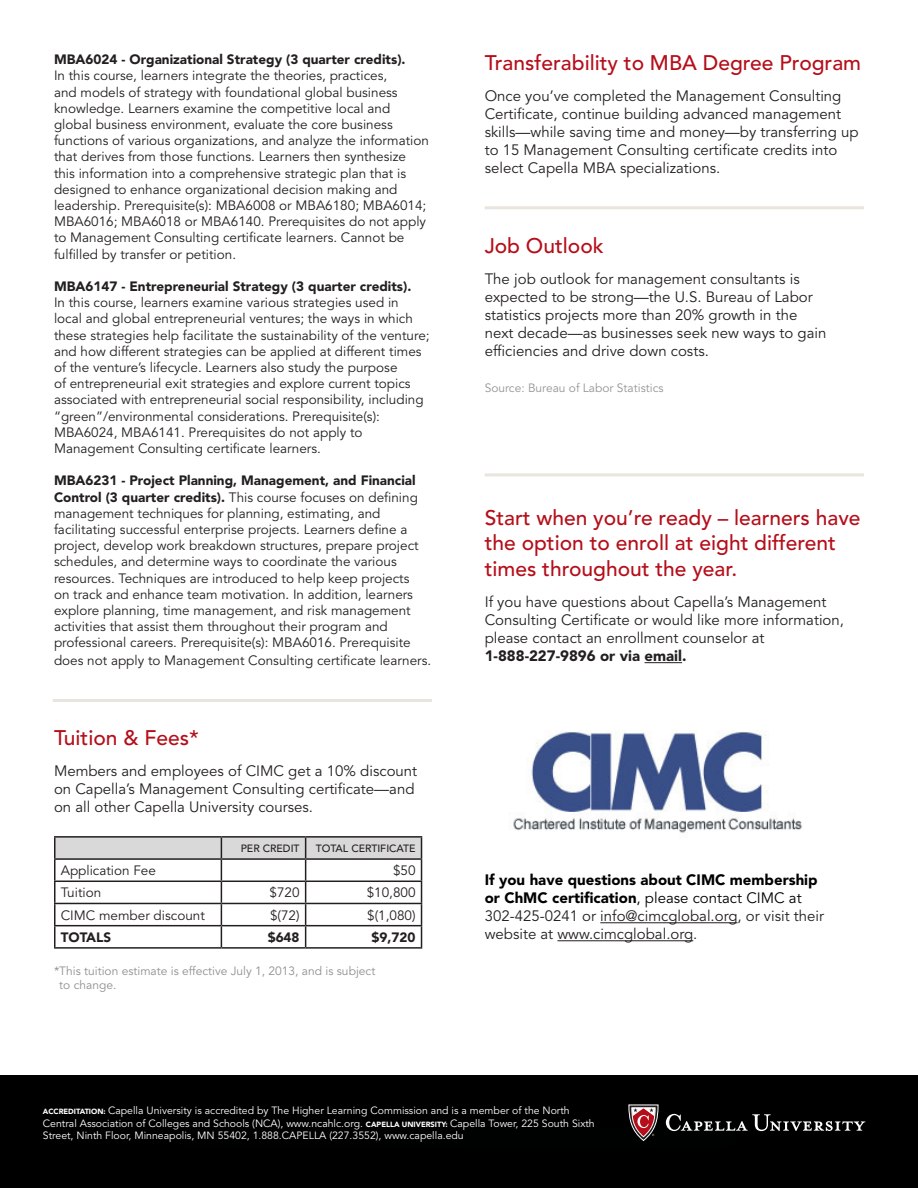
<style>
.page{position:relative;width:918px;height:1188px;background:#fff}
.page>*{position:absolute;margin:0;border:0;box-sizing:border-box;transform-origin:0 0}
.t1{font:500 21px/25.2px "Avenir LT Std";color:#b50e1a}
.t2{font:15px/18px "Avenir LT Std";color:#231f20}
.t3{font:900 15px "Avenir LT Std";color:#231f20}
.t4{font:13.5px/16.2px "Avenir LT Std";color:#231f20}
.t5{font:900 13.5px "Avenir LT Std";color:#231f20}
.t6{font:12px/14.4px "Avenir LT Std";color:#918f8f}
.t7{font:12px "Avenir LT Std";color:#939598}
.t8{font:10.5px/12.6px "Avenir LT Std";color:#fff}
.t9{font:500 10.5px "Avenir LT Std";color:#231f20}
.s1{font-weight:900}
.s2{font-weight:900;color:#000}
.s3{color:#000}
.s4{font-weight:900;font-size:7.5px}
</style>
<div class="page">
<hr style="left:54px;top:836px;width:167px;height:2px;background:#231f20">
<hr style="left:54px;top:838px;width:2px;height:20px;background:#231f20">
<hr style="left:221px;top:836px;width:85px;height:2px;background:#231f20">
<hr style="left:306px;top:836px;width:116px;height:2px;background:#231f20">
<hr style="left:54px;top:858px;width:167px;height:2px;background:#231f20">
<hr style="left:54px;top:860px;width:2px;height:21px;background:#231f20">
<hr style="left:54px;top:881px;width:167px;height:1px;background:#231f20">
<hr style="left:54px;top:882px;width:2px;height:21px;background:#231f20">
<hr style="left:54px;top:903px;width:167px;height:1px;background:#231f20">
<hr style="left:54px;top:904px;width:2px;height:21px;background:#231f20">
<hr style="left:54px;top:925px;width:167px;height:1px;background:#231f20">
<hr style="left:54px;top:926px;width:2px;height:21px;background:#231f20">
<svg style="left:55px;top:837px;width:367px;height:110px"></svg>
<hr style="left:54px;top:947px;width:167px;height:2px;background:#231f20">
<hr style="left:221px;top:947px;width:85px;height:2px;background:#231f20">
<hr style="left:306px;top:947px;width:116px;height:2px;background:#231f20">
<hr style="left:645px;top:662px;width:37px;height:1px;background:#231f20">
<hr style="left:600px;top:922px;width:138px;height:1px;background:#231f20">
<hr style="left:557px;top:940px;width:136px;height:1px;background:#231f20">
<div style="left:0;top:1073px;width:918px;height:115px;background:#000001"></div>
<svg style="left:629px;top:1105px;width:29px;height:36px"></svg>
<svg style="left:666px;top:1114px;width:199px;height:17px"></svg>
<hr style="left:485px;top:473px;width:379px;height:3px;background:#e9e5de">
<hr style="left:485px;top:206px;width:379px;height:3px;background:#e9e5de">
<hr style="left:53px;top:699px;width:379px;height:3px;background:#e9e5de">
<img style="left:513px;top:730px;width:290px;height:103px">
<p class="t5" style="left:54px;top:51px;width:353px">MBA6024 - Organizational Strategy (3 quarter credits).</p>
<p class="t4" style="left:54px;top:68px;width:377px">In this course, learners integrate the theories, practices,<br>and models of strategy with foundational global business knowledge. Learners examine the competitive local and global business environment, evaluate the core business functions of various organizations, and analyze the information that derives from those functions. Learners then synthesize this information into a comprehensive strategic plan that is designed to enhance organizational decision making and leadership. Prerequisite(s): MBA6008 or MBA6180; MBA6014; MBA6016; MBA6018 or MBA6140. Prerequisites do not apply to Management Consulting certificate learners. Cannot be fulfilled by transfer or petition.</p>
<p class="t5" style="left:54px;top:278px;width:359px">MBA6147 - Entrepreneurial Strategy (3 quarter credits).</p>
<p class="t4" style="left:54px;top:295px;width:377px">In this course, learners examine various strategies used in local and global entrepreneurial ventures; the ways in which these strategies help facilitate the sustainability of the venture; and how different strategies can be applied at different times of the venture’s lifecycle. Learners also study the purpose<br>of entrepreneurial exit strategies and explore current topics associated with entrepreneurial social responsibility, including “green”/environmental considerations. Prerequisite(s):<br>MBA6024, MBA6141. Prerequisites do not apply to Management Consulting certificate learners.</p>
<p class="t4" style="left:54px;top:473px;width:366px"><span class="s1">MBA6231 - Project Planning, Management, and Financial Control (3 quarter credits).</span> This course focuses on defining management techniques for planning, estimating, and facilitating successful enterprise projects. Learners define a project, develop work breakdown structures, prepare project schedules, and determine ways to coordinate the various resources. Techniques are introduced to help keep projects on track and enhance team motivation. In addition, learners explore planning, time management, and risk management activities that assist them throughout their program and professional careers. Prerequisite(s): MBA6016. Prerequisite</p>
<p class="t4" style="left:54px;top:653px;width:379px">does not apply to Management Consulting certificate learners.</p>
<h1 class="t1" style="left:54px;top:725px;width:146px">Tuition &amp; Fees*</h1>
<p class="t2" style="left:54px;top:762px;width:365px">Members and employees of CIMC get a 10% discount on Capella’s Management Consulting certificate—and on all other Capella University courses.</p>
<p class="t9" style="left:241px;top:842px;width:58px">Per Credit</p>
<p class="t9" style="left:316px;top:842px;width:81px">Total Certificat</p>
<p class="t9" style="left:409px;top:842px;width:8px">e</p>
<p class="t4" style="left:61px;top:863px;width:97px">Application Fee</p>
<p class="t4" style="left:393px;top:863px;width:24px">$50</p>
<p class="t4" style="left:61px;top:885px;width:42px">Tuition</p>
<p class="t4" style="left:270px;top:885px;width:32px">$720</p>
<p class="t4" style="left:367px;top:885px;width:50px">$10,800</p>
<p class="t4" style="left:61px;top:907px;width:146px">CIMC member discount</p>
<p class="t4" style="left:270px;top:907px;width:31px">$(72)</p>
<p class="t4" style="left:367px;top:907px;width:50px">$(1,080)</p>
<p class="t5" style="left:61px;top:929px;width:51px">TOTALS</p>
<p class="t5" style="left:268px;top:929px;width:33px">$648</p>
<p class="t5" style="left:372px;top:929px;width:45px">$9,720</p>
<p class="t6" style="left:59px;top:964px;width:317px;text-indent:-5px">*This tuition estimate is effective July 1, 2013, and is subject to change.</p>
<h1 class="t1" style="left:485px;top:51px;width:378px">Transferability to MBA Degree Program</h1>
<p class="t2" style="left:485px;top:88px;width:375px">Once you’ve completed the Management Consulting Certificate, continue building advanced management skills—while saving time and money—by transferring up to 15 Management Consulting certificate credits into select Capella MBA specializations.</p>
<h1 class="t1" style="left:485px;top:233px;width:121px">Job Outlook</h1>
<p class="t2" style="left:485px;top:270px;width:343px">The job outlook for management consultants is expected to be strong—the U.S. Bureau of Labor statistics projects more than 20% growth in the next decade—as businesses seek new ways to gain efficiencies and drive down costs.</p>
<p class="t7" style="left:485px;top:381px;width:180px">Source: Bureau of Labor Statistics</p>
<h1 class="t1" style="left:485px;top:506px;width:377px">Start when you’re ready – learners have the option to enroll at eight different times throughout the year.</h1>
<p class="t2" style="left:485px;top:593px;width:361px">If you have questions about Capella’s Management<br>Consulting Certificate or would like more information, please contact an enrollment counselor at</p>
<p class="t3" style="left:485px;top:647px;width:203px">1-888-227-9896 or via email.</p>
<p class="t2" style="left:485px;top:872px;width:341px"><span class="s2">If you have questions about CIMC membership or ChMC certification</span><span class="s3">, please contact CIMC at </span>302-425-0241 or info@cimcglobal.org, or visit their website at www.cimcglobal.org.</p>
<p class="t8" style="left:43px;top:1104px;width:528px"><span class="s4">Accreditation:</span> Capella University is accredited by The Higher Learning Commission and is a member of the North<br>Central Association of Colleges and Schools (NCA), www.ncahlc.org. <span class="s4">Capella</span></p>
<p class="t8" style="left:43px;top:1117px;width:553px;text-indent:359px"><span class="s4">University:</span> Capella Tower, 225 South Sixth<br>Street, Ninth Floor, Minneapolis, MN 55402, 1.888.CAPELLA (227.3552), www.capella.edu</p>
</div>
